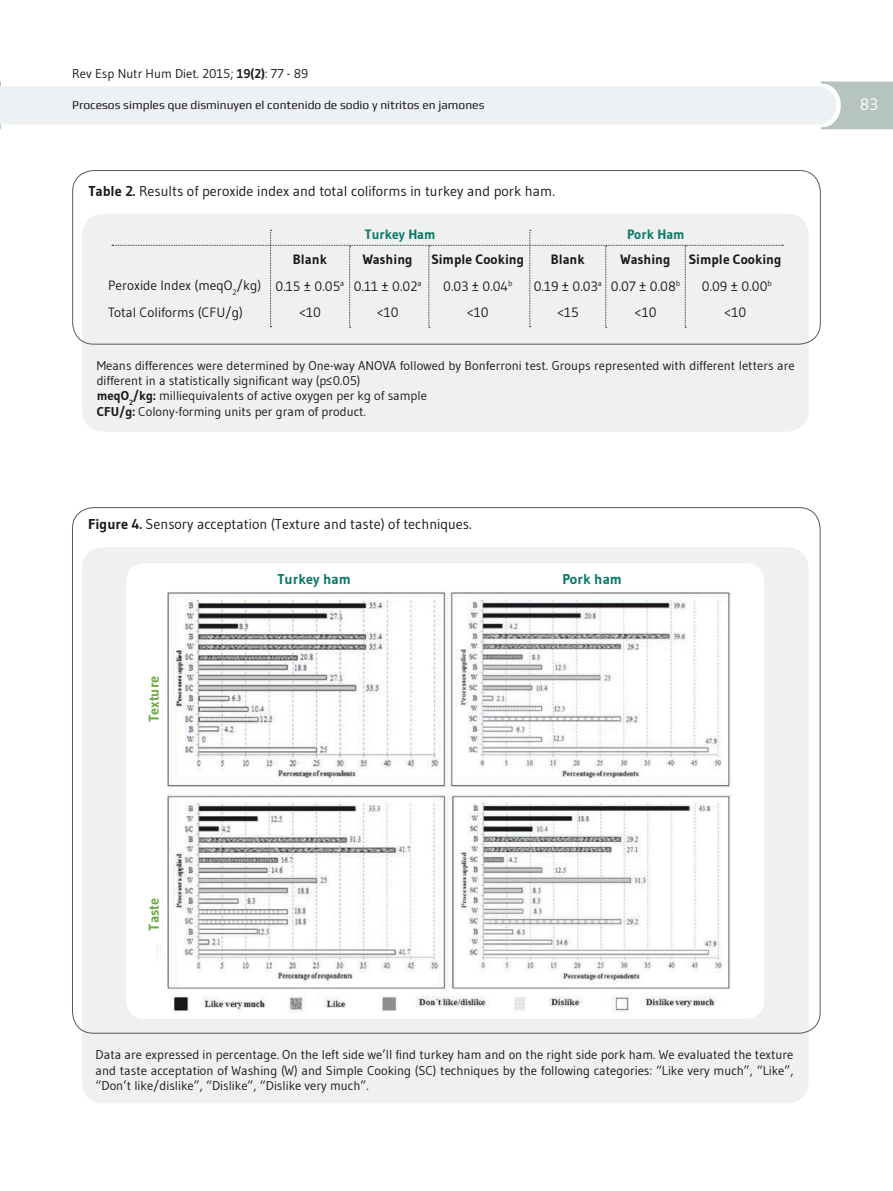
<style>
.page{position:relative;width:893px;height:1191px;background:#fff}
.page>*{position:absolute;margin:0;border:0;box-sizing:border-box;transform-origin:0 0}
.t1{font:16.5px "Gudea";color:#fff}
.t2{font:14.25px "Gudea";color:#1a181b}
.t3{font:700 14.25px "Gudea";color:#0a7969}
.t4{font:700 14.25px "Gudea";color:#6eac43}
.t5{font:13.5px/26.5px "Gudea";color:#1a181b;text-align:center}
.t6{font:700 13.5px/26.5px "Gudea";color:#1a181b;text-align:center}
.t7{font:700 13.5px "Gudea";color:#0a7969}
.t8{font:12.75px/15.3px "Gudea";color:#1a181b}
.t9{font:12px "Play";color:#1a181b}
.s1{font-weight:700}
.s2{font-weight:400}
.s3{font-weight:400;font-size:14.25px}
.s4{font-size:14.25px}
</style>
<div class="page">
<svg style="left:0;top:81px;width:893px;height:49px"></svg>
<div style="left:82px;top:214px;width:727px;height:218px;background:#eef1f0;border-radius:21px"></div>
<div style="left:72px;top:170px;width:749px;height:174px;border:1px solid #59595b;border-radius:21px"></div>
<svg style="left:112px;top:230px;width:671px;height:98px"></svg>
<div style="left:82px;top:547px;width:726px;height:556px;background:#eef1f0;border-radius:21px"></div>
<div style="left:126px;top:563px;width:638px;height:455px;background:#fff;border-radius:18px"></div>
<img style="left:157px;top:591px;width:575px;height:421px">
<p class="t8" style="left:72px;top:65px;width:237px">Rev Esp Nutr Hum Diet. 2015; <span class="s1">19(2)</span>: 77 - 89</p>
<p class="t9" style="left:72px;top:98px;width:414px">Procesos simples que disminuyen el contenido de sodio y nitritos en jamones</p>
<p class="t1" style="left:860px;top:94px;width:20px">83</p>
<p class="t2" style="left:88px;top:182px;width:468px"><span class="s1">Table 2.</span> Results of peroxide index and total coliforms in turkey and pork ham.</p>
<p class="t5" style="left:108px;top:272px;width:154px;text-align:left">Peroxide Index (meqO<sub>2</sub>/kg)<br>Total Coliforms (CFU/g)</p>
<p class="t7" style="left:365px;top:226px;width:72px">Turkey Ham</p>
<p class="t7" style="left:627px;top:226px;width:59px">Pork Ham</p>
<p class="t6" style="left:431px;top:246px;width:94px">Simple Cooking<br><span class="s2">0.03</span> <span class="s3">±</span> <span class="s2">0.04</span><sup>b </sup><span class="s2">&lt;10</span></p>
<p class="t6" style="left:689px;top:246px;width:94px">Simple Cooking<br><span class="s2">0.09</span> <span class="s3">±</span> <span class="s2">0.00</span><sup>b </sup><span class="s2">&lt;10</span></p>
<p class="t5" style="left:276px;top:246px;width:70px"><span class="s1">Blank<br></span>0.15 <span class="s4">±</span> 0.05<sup>a </sup>&lt;10</p>
<p class="t5" style="left:534px;top:246px;width:70px"><span class="s1">Blank<br></span>0.19 <span class="s4">±</span> 0.03<sup>a </sup>&lt;15</p>
<p class="t5" style="left:354px;top:246px;width:69px"><span class="s1">Washing<br></span>0.11 <span class="s4">±</span> 0.02<sup>a </sup>&lt;10</p>
<p class="t5" style="left:611px;top:246px;width:71px"><span class="s1">Washing<br></span>0.07 <span class="s4">±</span> 0.08<sup>b </sup>&lt;10</p>
<p class="t8" style="left:97px;top:357px;width:699px">Means differences were determined by One-way ANOVA followed by Bonferroni test. Groups represented with different letters are different in a statistically significant way (p≤0.05)<br><span class="s1">meqO</span><sub>2</sub><span class="s1">/kg:</span> milliequivalents of active oxygen per kg of sample<br><span class="s1">CFU/g:</span> Colony-forming units per gram of product.</p>
<p class="t2" style="left:88px;top:515px;width:385px"><span class="s1">Figure 4.</span> Sensory acceptation (Texture and taste) of techniques.</p>
<p class="t4" style="left:145px;top:722px;width:48px;rotate:-90deg">Texture</p>
<p class="t4" style="left:145px;top:930px;width:34px;rotate:-90deg">Taste</p>
<p class="t3" style="left:277px;top:570px;width:75px">Turkey ham</p>
<p class="t3" style="left:562px;top:570px;width:61px">Pork ham</p>
<p class="t8" style="left:95px;top:1047px;width:699px;text-align:justify">Data are expressed in percentage. On the left side we’ll find turkey ham and on the right side pork ham. We evaluated the texture and taste acceptation of Washing (W) and Simple Cooking (SC) techniques by the following categories: “Like very much”, “Like”, “Don’t like/dislike”, “Dislike”, “Dislike very much”.</p>
</div>
